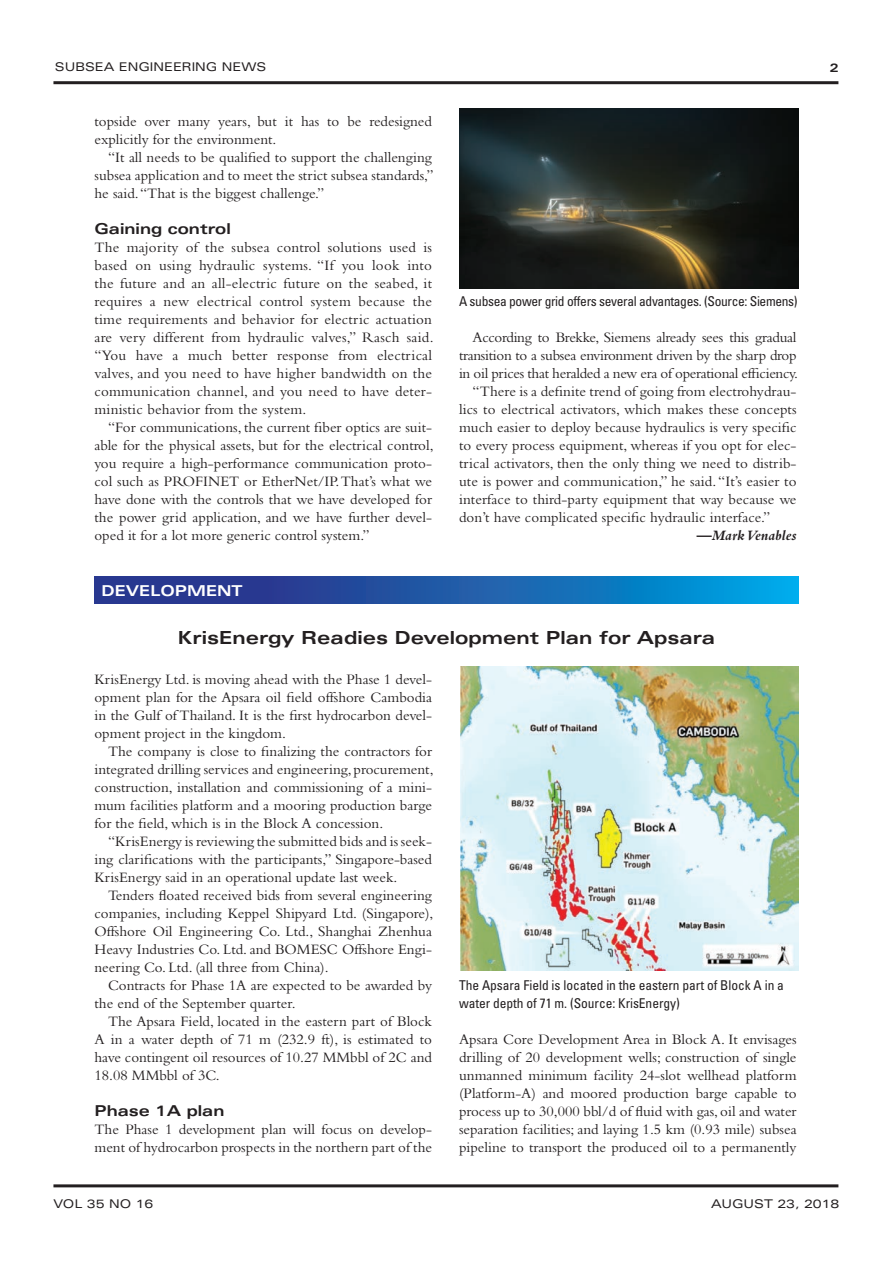
<style>
.page{position:relative;width:893px;height:1263px;background:#fff}
.page>*{position:absolute;margin:0;border:0;box-sizing:border-box;transform-origin:0 0}
.t1{font:700 expanded 18px "Univers";color:#231f20}
.t2{font:15px/18px "Bembo";color:#231f20;text-align:justify}
.t3{font:15px "Bembo";letter-spacing:-.02em;color:#231f20}
.t4{font:700 expanded 15px "Univers";color:#231f20}
.t5{font:italic 700 15px "Bembo";color:#231f20}
.t6{font:700 expanded 15px "Univers";color:#fff}
.t7{font:condensed 13.5px/18px "Univers";letter-spacing:-.005em;color:#231f20}
.t8{font:condensed 13.5px "Univers";letter-spacing:-.025em;color:#231f20}
.t9{font:expanded 12px "Univers";color:#231f20}
.t10{font:700 expanded 12px "Univers";color:#231f20}
</style>
<div class="page">
<hr style="left:53px;top:81px;width:785px;height:3px;background:#231f20">
<hr style="left:53px;top:1184px;width:785px;height:3px;background:#231f20">
<svg style="left:94px;top:576px;width:704px;height:27px;background:#1960ad"></svg>
<img style="left:460px;top:108px;width:338px;height:180px">
<img style="left:460px;top:666px;width:338px;height:305px">
<p class="t9" style="left:55px;top:60px;width:213px">SUBSEA ENGINEERING NEWS</p>
<p class="t2" style="left:94px;top:112px;width:339px">topside over many years, but it has to be redesigned explicitly for the environment.</p>
<p class="t2" style="left:94px;top:148px;width:340px;text-indent:14px">“It all needs to be qualified to support the challenging subsea application and to meet the strict subsea standards,” he said. “That is the biggest challenge.”</p>
<p class="t4" style="left:94px;top:220px;width:138px">Gaining control</p>
<p class="t2" style="left:94px;top:238px;width:341px">The majority of the subsea control solutions used is based on using hydraulic systems. “If you look into the future and an all-electric future on the seabed, it requires a new electrical control system because the time requirements and behavior for electric actuation are very different from hydraulic valves,” Rasch said. “You have a much better response from electrical valves, and you need to have higher bandwidth on the communication channel, and you need to have deter&shy;ministic behavior from the system.</p>
<p class="t2" style="left:94px;top:418px;width:341px;text-indent:14px">“For communications, the current fiber optics are suit&shy;able for the physical assets, but for the electrical control, you require a high-performance communication proto&shy;col such as PROFINET or EtherNet/IP. That’s what we have done with the controls that we have developed for the power grid application, and we have further devel&shy;oped it for a lot more generic control system.”</p>
<p class="t8" style="left:459px;top:293px;width:340px">A subsea power grid offers several advantages. (Source: Siemens)</p>
<p class="t3" style="left:472px;top:329px;width:325px">According to Brekke, Siemens already sees this gradual</p>
<p class="t3" style="left:459px;top:347px;width:339px">transition to a subsea environment driven by the sharp drop</p>
<p class="t3" style="left:459px;top:365px;width:340px">in oil prices that heralded a new era of operational efficiency.</p>
<p class="t2" style="left:472px;top:382px;width:325px">“There is a definite trend of going from electrohydrau-</p>
<p class="t2" style="left:459px;top:400px;width:339px">lics to electrical activators, which makes these concepts</p>
<p class="t2" style="left:459px;top:418px;width:339px">much easier to deploy because hydraulics is very specific</p>
<p class="t2" style="left:459px;top:436px;width:339px">to every process equipment, whereas if you opt for elec-</p>
<p class="t2" style="left:459px;top:454px;width:339px">trical activators, then the only thing we need to distrib-</p>
<p class="t2" style="left:459px;top:472px;width:339px">ute is power and communication,” he said. “It’s easier to</p>
<p class="t2" style="left:459px;top:490px;width:339px">interface to third-party equipment that way because we</p>
<p class="t2" style="left:459px;top:508px;width:313px">don’t have complicated specific hydraulic interface.”</p>
<p class="t5" style="left:697px;top:527px;width:101px">—Mark Venables</p>
<p class="t6" style="left:102px;top:582px;width:143px">DEVELOPMENT</p>
<p class="t1" style="left:178px;top:628px;width:539px">KrisEnergy Readies Development Plan for Apsara</p>
<p class="t2" style="left:95px;top:670px;width:339px">KrisEnergy Ltd. is moving ahead with the Phase 1 devel&shy;opment plan for the Apsara oil field offshore Cambodia in the Gulf of Thailand. It is the first hydrocarbon devel&shy;opment project in the kingdom.</p>
<p class="t2" style="left:95px;top:742px;width:341px;text-indent:14px">The company is close to finalizing the contractors for integrated drilling services and engineering, procurement, construction, installation and commissioning of a mini&shy;mum facilities platform and a mooring production barge for the field, which is in the Block A concession.</p>
<p class="t2" style="left:95px;top:832px;width:339px;text-indent:14px">“KrisEnergy is reviewing the submitted bids and is seek&shy;ing clarifications with the participants,” Singapore-based KrisEnergy said in an operational update last week.</p>
<p class="t2" style="left:95px;top:886px;width:341px;text-indent:14px">Tenders floated received bids from several engineering companies, including Keppel Shipyard Ltd. (Singapore), Offshore Oil Engineering Co. Ltd., Shanghai Zhenhua Heavy Industries Co. Ltd. and BOMESC Offshore Engi&shy;neering Co. Ltd. (all three from China).</p>
<p class="t2" style="left:95px;top:976px;width:339px;text-indent:14px">Contracts for Phase 1A are expected to be awarded by the end of the September quarter.</p>
<p class="t2" style="left:95px;top:1012px;width:339px;text-indent:14px">The Apsara Field, located in the eastern part of Block A in a water depth of 71 m (232.9 ft), is estimated to have contingent oil resources of 10.27 MMbbl of 2C and 18.08 MMbbl of 3C.</p>
<p class="t4" style="left:95px;top:1102px;width:131px">Phase 1A plan</p>
<p class="t2" style="left:95px;top:1120px;width:339px">The Phase 1 development plan will focus on develop&shy;ment of hydrocarbon prospects in the northern part of the</p>
<p class="t7" style="left:459px;top:976px;width:326px">The Apsara Field is located in the eastern part of Block A in a water depth of 71 m. (Source: KrisEnergy)</p>
<p class="t2" style="left:459px;top:1030px;width:339px">Apsara Core Development Area in Block A. It envisages drilling of 20 development wells; construction of single unmanned minimum facility 24-slot wellhead platform (Platform-A) and moored production barge capable to process up to 30,000 bbl/d of fluid with gas, oil and water separation facilities; and laying 1.5 km (0.93 mile) subsea pipeline to transport the produced oil to a permanently</p>
<p class="t10" style="left:830px;top:60px;width:10px">2</p>
<p class="t9" style="left:53px;top:1197px;width:102px">VOL 35 NO 16</p>
<p class="t9" style="left:711px;top:1197px;width:130px">AUGUST 23, 2018</p>
</div>
